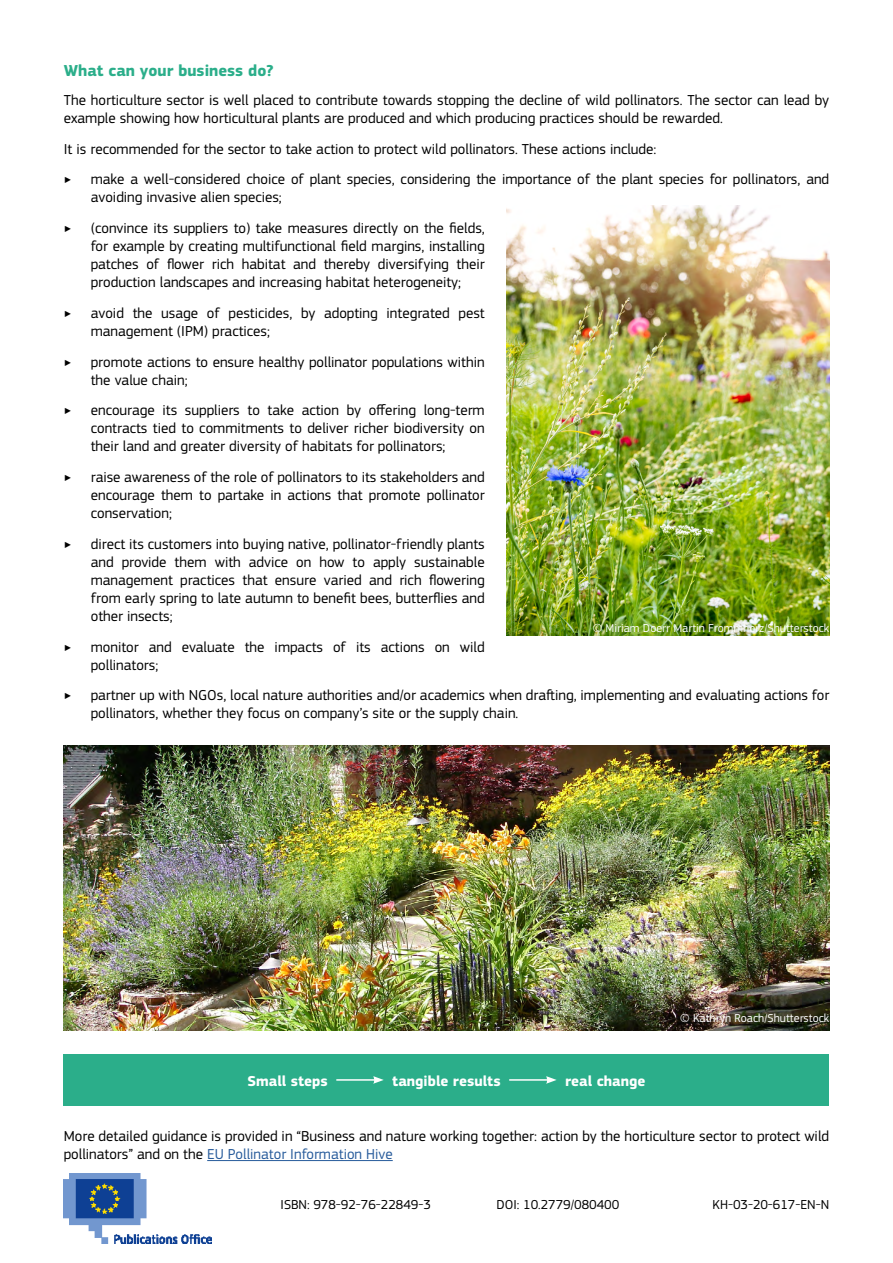
<style>
.page{position:relative;width:893px;height:1263px;background:#fff}
.page>*{position:absolute;margin:0;border:0;box-sizing:border-box;transform-origin:0 0}
.t1{font:700 16.5px "EC Square Sans Pro";color:#2bae8a}
.t2{font:15px/18px "EC Square Sans Pro";color:#000}
.t3{font:700 15px "EC Square Sans Pro";color:#fff}
.t4{font:13.5px "EC Square Sans Pro";color:#000}
.t5{font:12px "EC Square Sans Pro";color:#fff}
.s1{color:#275b9b}
</style>
<div class="page">
<hr style="left:207px;top:1160px;width:186px;height:1px;background:#275b9b">
<div style="left:64px;top:1054px;width:765px;height:51px;background:#2bae8a"></div>
<hr style="left:336px;top:1079px;width:39px;height:2px;background:#fff">
<svg style="left:373px;top:1076px;width:11px;height:8px"></svg>
<hr style="left:509px;top:1079px;width:39px;height:2px;background:#fff">
<svg style="left:546px;top:1076px;width:11px;height:8px"></svg>
<img style="left:506px;top:205px;width:323px;height:431px">
<img style="left:64px;top:745px;width:765px;height:285px">
<img style="left:64px;top:1174px;width:148px;height:70px">
<p class="t1" style="left:64px;top:61px;width:211px">What can your business do?</p>
<p class="t2" style="left:64px;top:91px;width:767px">The horticulture sector is well placed to contribute towards stopping the decline of wild pollinators. The sector can lead by example showing how horticultural plants are produced and which producing practices should be rewarded.</p>
<p class="t2" style="left:64px;top:133px;width:594px;line-height:30.8px">It is recommended for the sector to take action to protect wild pollinators. These actions include: ‣</p>
<p class="t2" style="left:91px;top:170px;width:740px">make a well-considered choice of plant species, considering the importance of the plant species for pollinators, and avoiding invasive alien species;</p>
<p class="t2" style="left:64px;top:219px;width:9px">‣</p>
<p class="t2" style="left:91px;top:219px;width:395px;text-align:justify">(convince its suppliers to) take measures directly on the fields, for example by creating multifunctional field margins, installing patches of flower rich habitat and thereby diversifying their production landscapes and increasing habitat heterogeneity;</p>
<p class="t2" style="left:64px;top:304px;width:9px">‣</p>
<p class="t2" style="left:91px;top:304px;width:395px">avoid the usage of pesticides, by adopting integrated pest management (IPM) practices;</p>
<p class="t2" style="left:64px;top:353px;width:9px">‣</p>
<p class="t2" style="left:91px;top:353px;width:395px">promote actions to ensure healthy pollinator populations within the value chain;</p>
<p class="t2" style="left:64px;top:401px;width:9px">‣</p>
<p class="t2" style="left:91px;top:401px;width:395px;text-align:justify">encourage its suppliers to take action by offering long-term contracts tied to commitments to deliver richer biodiversity on their land and greater diversity of habitats for pollinators;</p>
<p class="t2" style="left:64px;top:468px;width:9px">‣</p>
<p class="t2" style="left:91px;top:468px;width:395px;text-align:justify">raise awareness of the role of pollinators to its stakeholders and encourage them to partake in actions that promote pollinator conservation;</p>
<p class="t2" style="left:64px;top:535px;width:9px">‣</p>
<p class="t2" style="left:91px;top:535px;width:395px;text-align:justify">direct its customers into buying native, pollinator-friendly plants and provide them with advice on how to apply sustainable management practices that ensure varied and rich flowering from early spring to late autumn to benefit bees, butterflies and other insects;</p>
<p class="t2" style="left:64px;top:638px;width:9px">‣</p>
<p class="t2" style="left:91px;top:638px;width:395px">monitor and evaluate the impacts of its actions on wild pollinators;</p>
<p class="t2" style="left:64px;top:686px;width:9px">‣</p>
<p class="t2" style="left:91px;top:686px;width:740px">partner up with NGOs, local nature authorities and/or academics when drafting, implementing and evaluating actions for pollinators, whether they focus on company’s site or the supply chain.</p>
<p class="t5" style="left:593px;top:620px;width:238px">© Miriam Doerr Martin Frommherz/Shutterstock</p>
<p class="t3" style="left:247px;top:1072px;width:82px">Small steps</p>
<p class="t3" style="left:392px;top:1072px;width:110px">tangible results</p>
<p class="t3" style="left:565px;top:1072px;width:82px">real change</p>
<p class="t5" style="left:680px;top:1010px;width:150px">© Kathryn Roach/Shutterstock</p>
<p class="t2" style="left:64px;top:1127px;width:767px">More detailed guidance is provided in “Business and nature working together: action by the horticulture sector to protect wild pollinators” and on the <span class="s1">EU Pollinator Information Hive</span></p>
<p class="t4" style="left:281px;top:1197px;width:152px">ISBN: 978-92-76-22849-3</p>
<p class="t4" style="left:497px;top:1197px;width:124px">DOI: 10.2779/080400</p>
<p class="t4" style="left:713px;top:1197px;width:118px">KH-03-20-617-EN-N</p>
</div>
